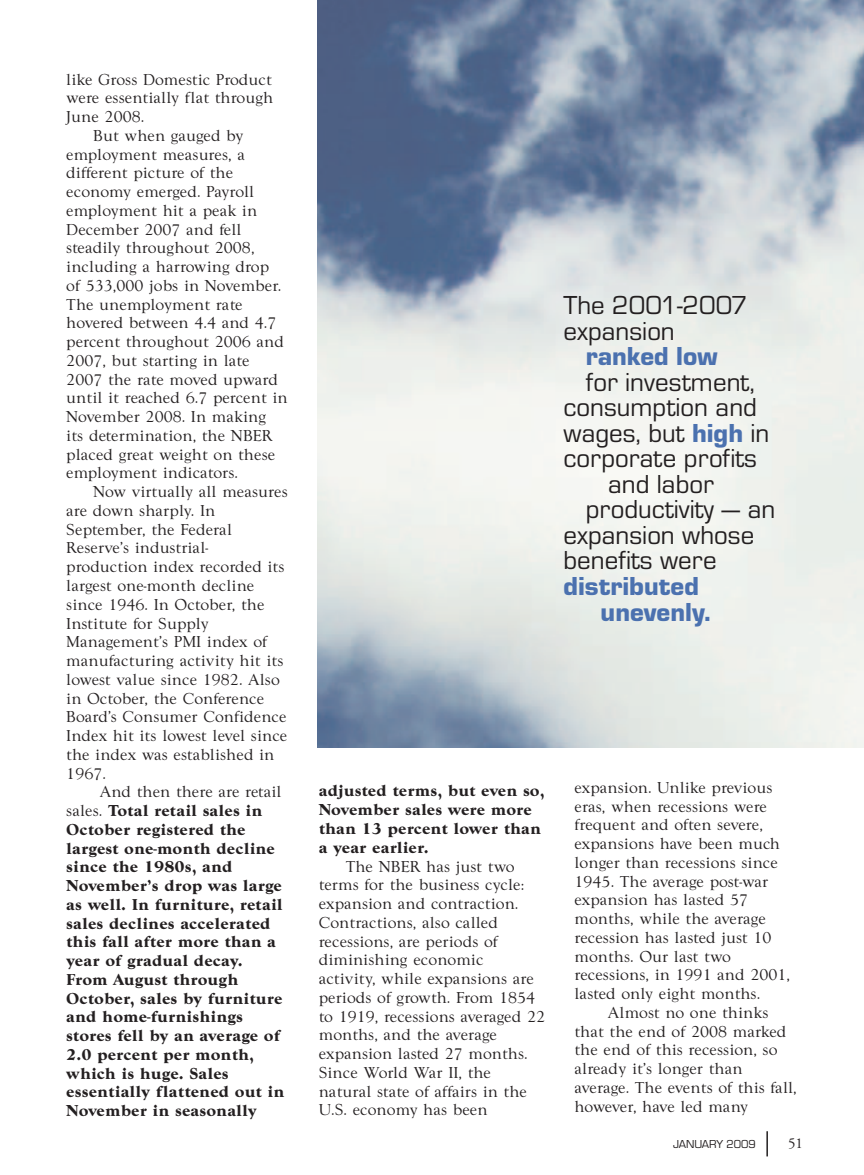
<style>
.page{position:relative;width:864px;height:1175px;background:#fff}
.page>*{position:absolute;margin:0;border:0;box-sizing:border-box;transform-origin:0 0}
.t1{font:27px/25.5px "Eurostile T";color:#231f20}
.t2{font:27px/25.5px "Eurostile T Blac";color:#4b71af}
.t3{font:16.5px/18.8px "Goudy T";color:#231f20}
.t4{font:700 16.5px/18.8px "Goudy T";color:#231f20}
.t5{font:15px "Adobe Garamond";color:#231f20}
.t6{font:12px "Eurostile T";color:#231f20}
.s1{font-weight:400}
.s2{font-family:"Eurostile T Blac";color:#4b71af}
</style>
<div class="page">
<hr style="left:766px;top:1131px;width:2px;height:25px;background:#231f20">
<img style="left:317px;top:0;width:547px;height:747px">
<p class="t3" style="left:66px;top:69px;width:207px">like Gross Domestic Product</p>
<p class="t3" style="left:66px;top:88px;width:209px">were essentially flat through</p>
<p class="t3" style="left:66px;top:107px;width:80px">June 2008.</p>
<p class="t3" style="left:93px;top:126px;width:152px">But when gauged by</p>
<p class="t3" style="left:66px;top:144px;width:180px">employment measures, a</p>
<p class="t3" style="left:66px;top:163px;width:168px">different picture of the</p>
<p class="t3" style="left:66px;top:182px;width:190px">economy emerged. Payroll</p>
<p class="t3" style="left:66px;top:201px;width:192px">employment hit a peak in</p>
<p class="t3" style="left:66px;top:219px;width:177px">December 2007 and fell</p>
<p class="t3" style="left:66px;top:238px;width:190px">steadily throughout 2008,</p>
<p class="t3" style="left:66px;top:257px;width:204px">including a harrowing drop</p>
<p class="t3" style="left:66px;top:276px;width:217px">of 533,000 jobs in November.</p>
<p class="t3" style="left:66px;top:294px;width:178px">The unemployment rate</p>
<p class="t3" style="left:66px;top:313px;width:212px">hovered between 4.4 and 4.7</p>
<p class="t3" style="left:66px;top:332px;width:219px">percent throughout 2006 and</p>
<p class="t3" style="left:66px;top:351px;width:185px">2007, but starting in late</p>
<p class="t3" style="left:66px;top:369px;width:213px">2007 the rate moved upward</p>
<p class="t3" style="left:66px;top:388px;width:223px">until it reached 6.7 percent in</p>
<p class="t3" style="left:66px;top:407px;width:202px">November 2008. In making</p>
<p class="t3" style="left:66px;top:426px;width:208px">its determination, the NBER</p>
<p class="t3" style="left:66px;top:444px;width:211px">placed great weight on these</p>
<p class="t3" style="left:66px;top:463px;width:173px">employment indicators.</p>
<p class="t3" style="left:93px;top:482px;width:196px">Now virtually all measures</p>
<p class="t3" style="left:66px;top:501px;width:151px">are down sharply. In</p>
<p class="t3" style="left:66px;top:519px;width:167px">September, the Federal</p>
<p class="t3" style="left:66px;top:538px;width:143px">Reserve’s industrial-</p>
<p class="t3" style="left:66px;top:557px;width:220px">production index recorded its</p>
<p class="t3" style="left:66px;top:576px;width:190px">largest one-month decline</p>
<p class="t3" style="left:66px;top:594px;width:200px">since 1946. In October, the</p>
<p class="t3" style="left:66px;top:613px;width:144px">Institute for Supply</p>
<p class="t3" style="left:66px;top:632px;width:202px">Management’s PMI index of</p>
<p class="t3" style="left:66px;top:651px;width:219px">manufacturing activity hit its</p>
<p class="t3" style="left:66px;top:669px;width:215px">lowest value since 1982. Also</p>
<p class="t3" style="left:66px;top:688px;width:199px">in October, the Conference</p>
<p class="t3" style="left:66px;top:707px;width:222px">Board’s Consumer Confidence</p>
<p class="t3" style="left:66px;top:726px;width:223px">Index hit its lowest level since</p>
<p class="t3" style="left:66px;top:744px;width:210px">the index was established in</p>
<p class="t3" style="left:66px;top:763px;width:41px">1967.</p>
<p class="t3" style="left:100px;top:782px;width:184px">And then there are retail</p>
<p class="t4" style="left:66px;top:801px;width:198px"><span class="s1">sales.</span> Total retail sales in</p>
<p class="t4" style="left:66px;top:819px;width:181px">October registered the</p>
<p class="t4" style="left:66px;top:838px;width:210px">largest one-month decline</p>
<p class="t4" style="left:66px;top:857px;width:168px">since the 1980s, and</p>
<p class="t4" style="left:66px;top:876px;width:217px">November’s drop was large</p>
<p class="t4" style="left:66px;top:894px;width:218px">as well. In furniture, retail</p>
<p class="t4" style="left:66px;top:913px;width:206px">sales declines accelerated</p>
<p class="t4" style="left:66px;top:932px;width:211px">this fall after more than a</p>
<p class="t4" style="left:66px;top:951px;width:178px">year of gradual decay.</p>
<p class="t4" style="left:66px;top:969px;width:174px">From August through</p>
<p class="t4" style="left:66px;top:988px;width:218px">October, sales by furniture</p>
<p class="t4" style="left:66px;top:1007px;width:178px">and home-furnishings</p>
<p class="t4" style="left:66px;top:1026px;width:215px">stores fell by an average of</p>
<p class="t4" style="left:66px;top:1044px;width:189px">2.0 percent per month,</p>
<p class="t4" style="left:66px;top:1063px;width:164px">which is huge. Sales</p>
<p class="t4" style="left:66px;top:1082px;width:220px">essentially flattened out in</p>
<p class="t4" style="left:66px;top:1101px;width:192px">November in seasonally</p>
<h1 class="t1" style="left:564px;top:292px;width:186px">The 2001-2007 expansion</h1>
<h1 class="t2" style="left:586px;top:343px;width:133px">ranked low</h1>
<h1 class="t1" style="left:586px;top:369px;width:171px">for investment,</h1>
<h1 class="t1" style="left:564px;top:394px;width:195px">consumption and</h1>
<h1 class="t1" style="left:564px;top:420px;width:207px">wages, but <span class="s2">high</span> in</h1>
<h1 class="t1" style="left:564px;top:445px;width:195px">corporate profits</h1>
<h1 class="t1" style="left:608px;top:471px;width:107px">and labor</h1>
<h1 class="t1" style="left:586px;top:496px;width:191px">productivity — an</h1>
<h1 class="t1" style="left:564px;top:522px;width:192px">expansion whose</h1>
<h1 class="t1" style="left:564px;top:547px;width:155px">benefits were</h1>
<h1 class="t2" style="left:601px;top:573px;width:111px;text-indent:-37px">distributed unevenly.</h1>
<p class="t4" style="left:319px;top:781px;width:227px">adjusted terms, but even so,<br>November sales were more than 13 percent lower than a year earlier.</p>
<p class="t3" style="left:319px;top:856px;width:228px;text-indent:27px">The NBER has just two terms for the business cycle: expansion and contraction.<br>Contractions, also called recessions, are periods of diminishing economic<br>activity, while expansions are periods of growth. From 1854 to 1919, recessions averaged 22 months, and the average expansion lasted 27 months.<br>Since World War II, the natural state of affairs in the<br>U.S. economy has been</p>
<p class="t3" style="left:574px;top:777px;width:217px">expansion. Unlike previous eras, when recessions were frequent and often severe, expansions have been much longer than recessions since<br>1945. The average post-war expansion has lasted 57 months, while the average recession has lasted just 10 months. Our last two recessions, in 1991 and 2001, lasted only eight months.</p>
<p class="t3" style="left:574px;top:1002px;width:224px;text-indent:33px">Almost no one thinks that the end of 2008 marked the end of this recession, so already it’s longer than average. The events of this fall, however, have led many</p>
<p class="t6" style="left:673px;top:1137px;width:84px">JANUARY 2009</p>
<p class="t5" style="left:788px;top:1137px;width:16px">51</p>
</div>
